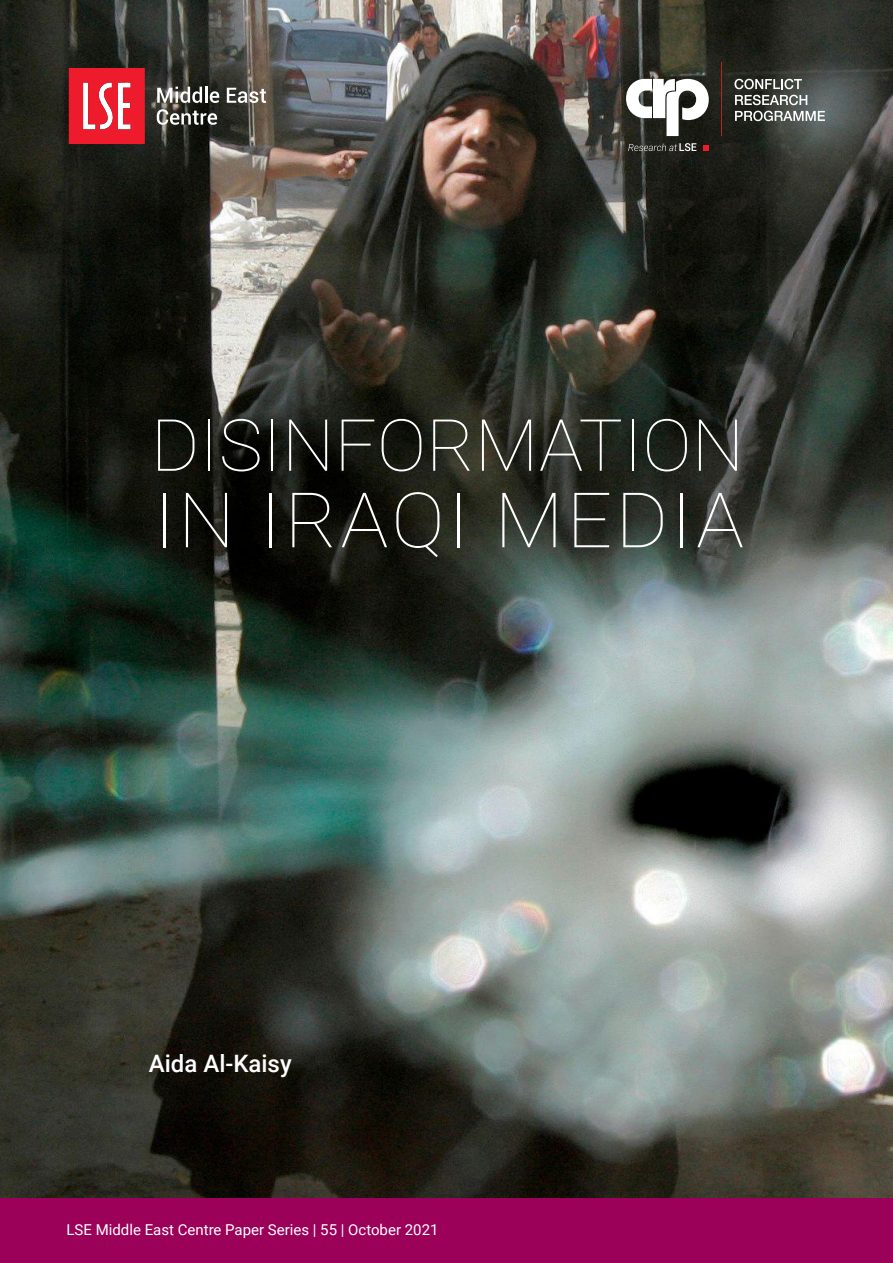
<style>
.page{position:relative;width:893px;height:1263px;background:#fff}
.page>*{position:absolute;margin:0;border:0;box-sizing:border-box;transform-origin:0 0}
.Title1{font:100 76.5px "Roboto";letter-spacing:.04em;color:#fff;scale:1.05 1}
.Title1-2{font:100 72px "Roboto";color:#fff}
.Title1-3{font:500 24px "Roboto";color:#fff}
.Title1-4{font:15px "Roboto";color:#fff}
</style>
<div class="page">
<img style="left:0;top:0;width:893px;height:1198px">
<div style="left:0;top:1198px;width:893px;height:65px;background:#9c0159"></div>
<svg style="left:626px;top:79px;width:83px;height:57px"></svg>
<svg style="left:734px;top:79px;width:68px;height:10px"></svg>
<svg style="left:735px;top:95px;width:72px;height:10px"></svg>
<svg style="left:735px;top:111px;width:90px;height:10px"></svg>
<hr style="left:721px;top:62px;width:1px;height:74px;background:#af2a25">
<svg style="left:628px;top:143px;width:68px;height:8px"></svg>
<svg style="left:703px;top:146px;width:5px;height:5px"></svg>
<svg style="left:157px;top:87px;width:62px;height:16px"></svg>
<svg style="left:227px;top:88px;width:39px;height:15px"></svg>
<svg style="left:69px;top:68px;width:76px;height:76px;background:#ee3d4b"></svg>
<svg style="left:157px;top:109px;width:60px;height:16px"></svg>
<p class="Title1-2" style="left:151px;top:395px;width:595px">DISINFORMATION</p>
<p class="Title1" style="left:154px;top:466px;width:564px">IN IRAQI MEDIA</p>
<p class="Title1-3" style="left:149px;top:1046px;width:144px">Aida Al-Kaisy</p>
<p class="Title1-4" style="left:67px;top:1219px;width:373px">LSE Middle East Centre Paper Series | 55 | October 2021</p>
</div>
